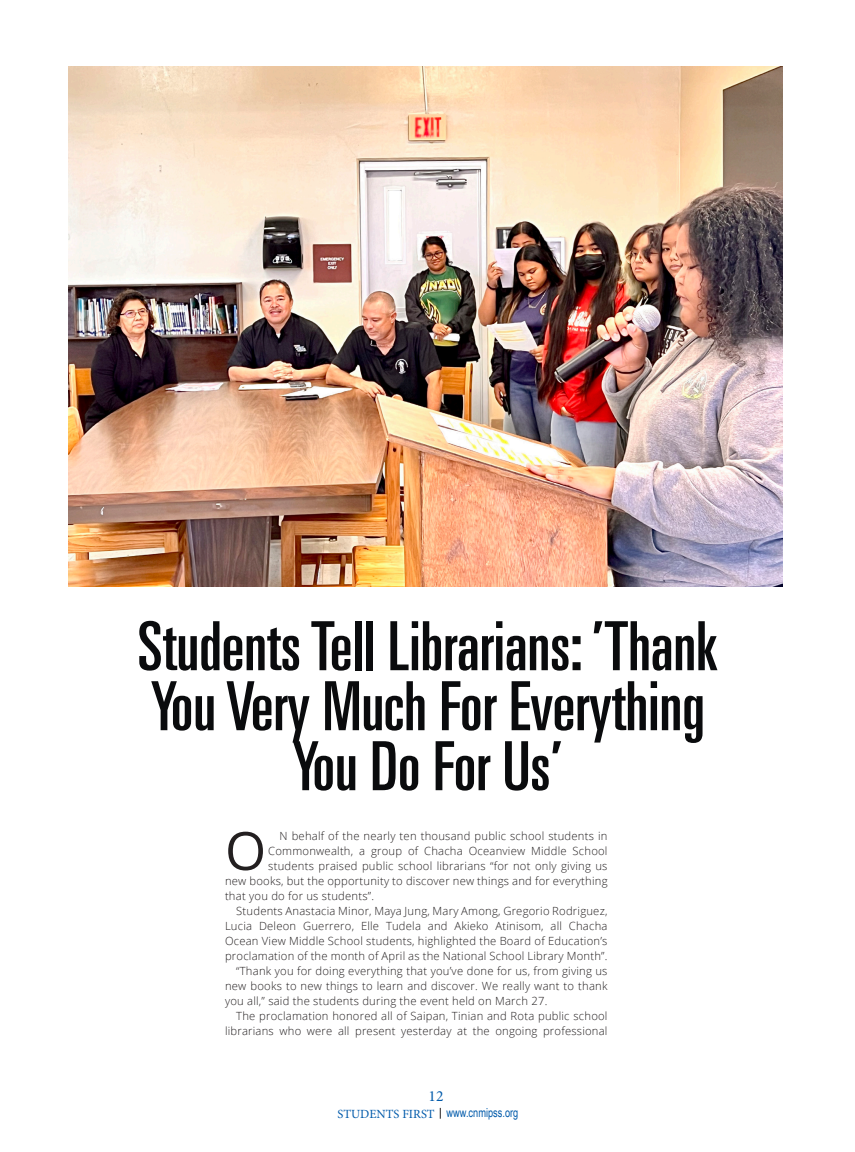
<style>
.page{position:relative;width:855px;height:1152px;background:#fff}
.page>*{position:absolute;margin:0;border:0;box-sizing:border-box;transform-origin:0 0}
.t1{font:ultra-condensed 67.88px/60px "Univers LT";color:#0a0b0d;text-align:center}
.t2{font:52.88px "Open Sans";color:#231f20}
.t3{font:15.5px "Minion Pro";color:#015aaa}
.t4{font:12.5px "Arial Narrow";color:#015aaa;scale:.9 1}
.t5{font:12.5px "Minion Pro";color:#015aaa}
.t6{font:300 11.25px/15px "Open Sans";letter-spacing:.02em;color:#231f20;text-align:justify}
</style>
<div class="page">
<img style="left:68px;top:66px;width:715px;height:520px">
<p class="t1" style="left:138px;top:616px;width:581px">Students Tell Librarians: ’Thank<br>You Very Much For Everything<br>You Do For Us’</p>
<p class="t6" style="left:280px;top:828px;width:330px">N behalf of the nearly ten thousand public school students in</p>
<p class="t6" style="left:268px;top:843px;width:341px">Commonwealth, a group of Chacha Oceanview Middle School</p>
<p class="t6" style="left:268px;top:858px;width:341px">students praised public school librarians “for not only giving us</p>
<p class="t6" style="left:225px;top:873px;width:384px">new books, but the opportunity to discover new things and for everything</p>
<p class="t6" style="left:225px;top:888px;width:151px">that you do for us students”.</p>
<p class="t6" style="left:225px;top:903px;width:384px;text-indent:11px">Students Anastacia Minor, Maya Jung, Mary Among, Gregorio Rodriguez, Lucia Deleon Guerrero, Elle Tudela and Akieko Atinisom, all Chacha Ocean View Middle School students, highlighted the Board of Education’s proclamation of the month of April as the National School Library Month”.</p>
<p class="t6" style="left:225px;top:963px;width:384px;text-indent:11px">“Thank you for doing everything that you’ve done for us, from giving us new books to new things to learn and discover. We really want to thank you all,” said the students during the event held on March 27.</p>
<p class="t6" style="left:225px;top:1008px;width:384px;text-align:right">The proclamation honored all of Saipan, Tinian and Rota public school librarians who were all present yesterday at the ongoing professional</p>
<p class="t2" style="left:225px;top:815px;width:43px">O</p>
<p class="t3" style="left:429px;top:1086px;width:16px">12</p>
<p class="t5" style="left:338px;top:1105px;width:98px">STUDENTS FIRST</p>
<p class="t4" style="left:447px;top:1104px;width:81px">www.cnmipss.org</p>
</div>
